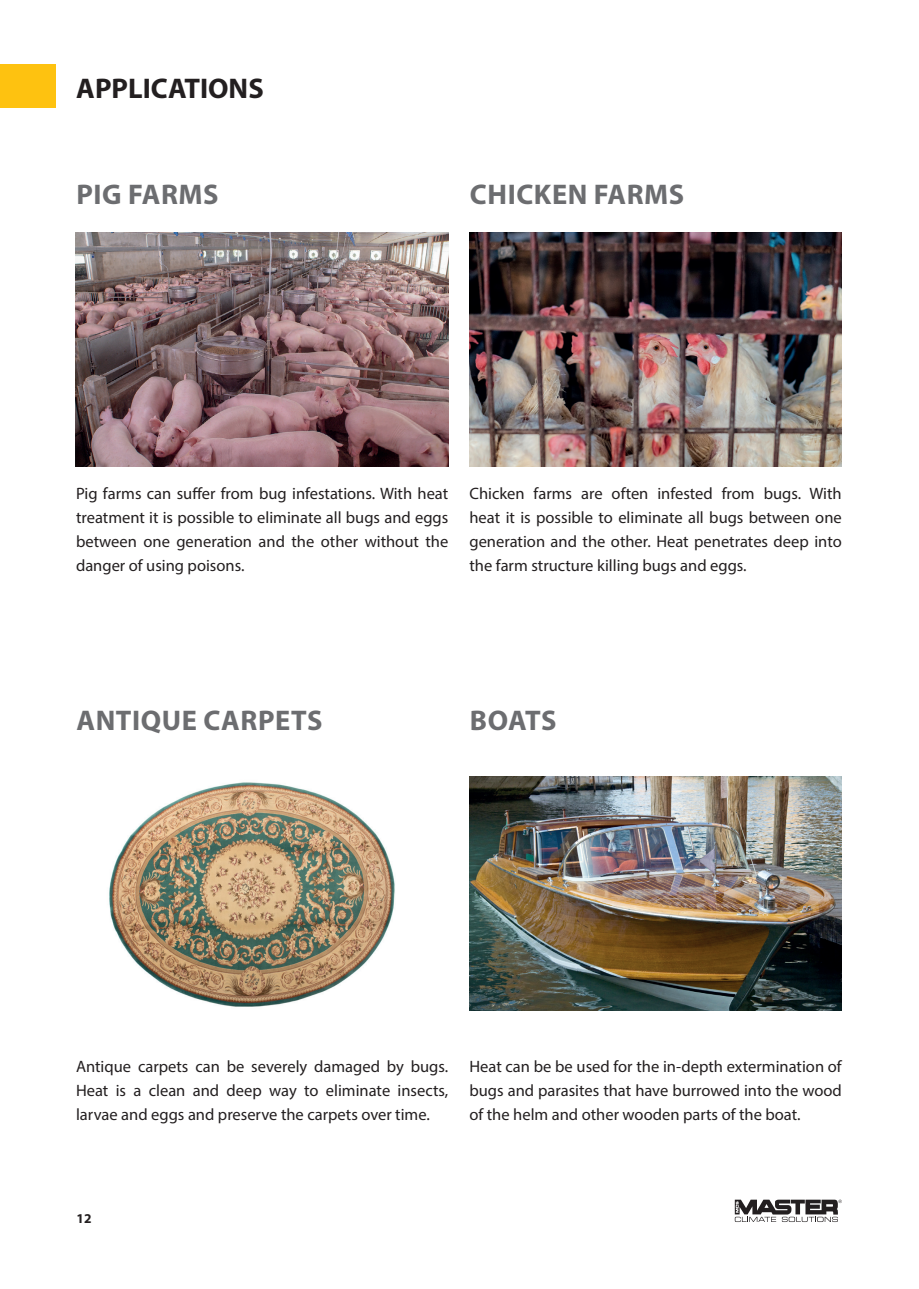
<style>
.page{position:relative;width:919px;height:1289px;background:#fff}
.page>*{position:absolute;margin:0;border:0;box-sizing:border-box;transform-origin:0 0}
.t1{font:700 28.5px "Myriad Pro";letter-spacing:.02em;color:#6c6d70}
.t2{font:700 28.5px "Myriad Pro";color:#231f20}
.t3{font:16.5px/24px "Myriad Pro";color:#231f20;text-align:justify}
.t4{font:700 13.5px "Myriad Pro";color:#231f20}
</style>
<div class="page">
<svg style="left:734px;top:1199px;width:107px;height:22px"></svg>
<div style="left:0;top:64px;width:55px;height:43px;background:#fec210"></div>
<img style="left:469px;top:232px;width:372px;height:234px">
<img style="left:76px;top:232px;width:372px;height:234px">
<img style="left:109px;top:782px;width:286px;height:225px">
<img style="left:469px;top:776px;width:372px;height:234px">
<h1 class="t2" style="left:76px;top:70px;width:189px">APPLICATIONS</h1>
<h1 class="t1" style="left:76px;top:176px;width:144px">PIG FARMS</h1>
<h1 class="t1" style="left:470px;top:176px;width:216px">CHICKEN FARMS</h1>
<p class="t3" style="left:76px;top:480px;width:374px">Pig farms can suffer from bug infestations. With heat treatment it is possible to eliminate all bugs and eggs between one generation and the other without the danger of using poisons.</p>
<p class="t3" style="left:469px;top:480px;width:374px">Chicken farms are often infested from bugs. With heat it is possible to eliminate all bugs between one generation and the other. Heat penetrates deep into the farm structure killing bugs and eggs.</p>
<h1 class="t1" style="left:76px;top:701px;width:247px">ANTIQUE CARPETS</h1>
<h1 class="t1" style="left:470px;top:701px;width:88px">BOATS</h1>
<p class="t3" style="left:76px;top:1053px;width:374px">Antique carpets can be severely damaged by bugs.<br>Heat is a clean and deep way to eliminate insects, larvae and eggs and preserve the carpets over time.</p>
<p class="t3" style="left:469px;top:1053px;width:374px">Heat can be be used for the in-depth extermination of bugs and parasites that have burrowed into the wood of the helm and other wooden parts of the boat.</p>
<p class="t4" style="left:77px;top:1209px;width:16px">12</p>
</div>
